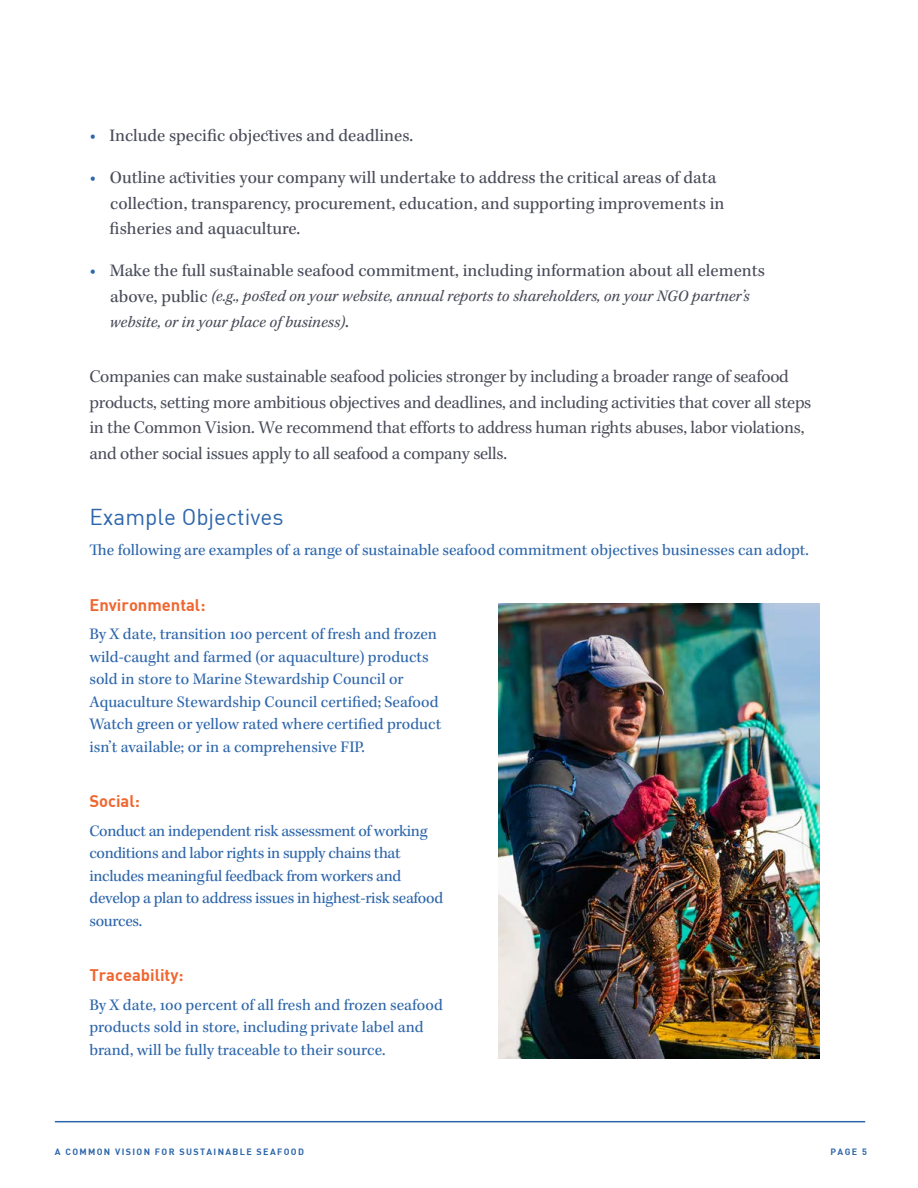
<style>
.page{position:relative;width:918px;height:1188px;background:#fff}
.page>*{position:absolute;margin:0;border:0;box-sizing:border-box;transform-origin:0 0}
.t1{font:22.5px "DIN";color:#2d66ab}
.t2{font:18px/25.5px "Kepl MM 385 575 12";letter-spacing:-.015em;color:#494b59}
.t3{font:18px/25.5px "Kepler Std";color:#494b59}
.t4{font:16.5px/22.5px "Kepler Std";color:#2d66ab}
.t5{font:16.5px/22.5px "Kepler Std";letter-spacing:-.02em;color:#2d66ab}
.t6{font:italic 16.5px/25.5px "Kepler Std";color:#494b59}
.t7{font:700 16.5px "DIN";color:#ef6730}
.t8{font:700 9px "DIN";letter-spacing:.15em;color:#2d66ab}
.s1{font-size:19.5px;color:#2d66ab}
.s2{font-style:normal;font-size:18px}
</style>
<div class="page">
<hr style="left:55px;top:1121px;width:810px;height:1px;background:#2d66ab">
<img style="left:499px;top:603px;width:320px;height:456px">
<p class="t3" style="left:90px;top:123px;width:325px"><span class="s1">•</span> Include specific objectives and deadlines.</p>
<p class="t3" style="left:110px;top:165px;width:616px;text-indent:-20px"><span class="s1">•</span> Outline activities your company will undertake to address the critical areas of data collection, transparency, procurement, education, and supporting improvements in fisheries and aquaculture.</p>
<p class="t3" style="left:90px;top:258px;width:677px"><span class="s1">•</span> Make the full sustainable seafood commitment, including information about all elements</p>
<p class="t6" style="left:110px;top:284px;width:642px"><span class="s2">above, public</span> (e.g., posted on your website, annual reports to shareholders, on your NGO partner’s website, or in your place of business)<span class="s2">.</span></p>
<p class="t2" style="left:89px;top:364px;width:724px">Companies can make sustainable seafood policies stronger by including a broader range of seafood products, setting more ambitious objectives and deadlines, and including activities that cover all steps in the Common Vision. We recommend that efforts to address human rights abuses, labor violations, and other social issues apply to all seafood a company sells.</p>
<h1 class="t1" style="left:89px;top:503px;width:196px">Example Objectives</h1>
<p class="t4" style="left:89px;top:539px;width:721px">The following are examples of a range of sustainable seafood commitment objectives businesses can adopt.</p>
<p class="t7" style="left:89px;top:594px;width:118px">Environmental:</p>
<p class="t4" style="left:89px;top:623px;width:353px">By X date, transition 100 percent of fresh and frozen wild-caught and farmed (or aquaculture) products sold in store to Marine Stewardship Council or Aquaculture Stewardship Council certified; Seafood Watch green or yellow rated where certified product isn’t available; or in a comprehensive FIP.</p>
<p class="t7" style="left:89px;top:790px;width:52px">Social:</p>
<p class="t5" style="left:89px;top:820px;width:355px">Conduct an independent risk assessment of working conditions and labor rights in supply chains that includes meaningful feedback from workers and develop a plan to address issues in highest-risk seafood sources.</p>
<p class="t7" style="left:89px;top:964px;width:96px">Traceability:</p>
<p class="t4" style="left:89px;top:994px;width:355px">By X date, 100 percent of all fresh and frozen seafood products sold in store, including private label and brand, will be fully traceable to their source.</p>
<p class="t8" style="left:55px;top:1146px;width:251px">A COMMON VISION FOR SUSTAINABLE SEAFOOD</p>
<p class="t8" style="left:831px;top:1146px;width:38px">PAGE 5</p>
</div>
